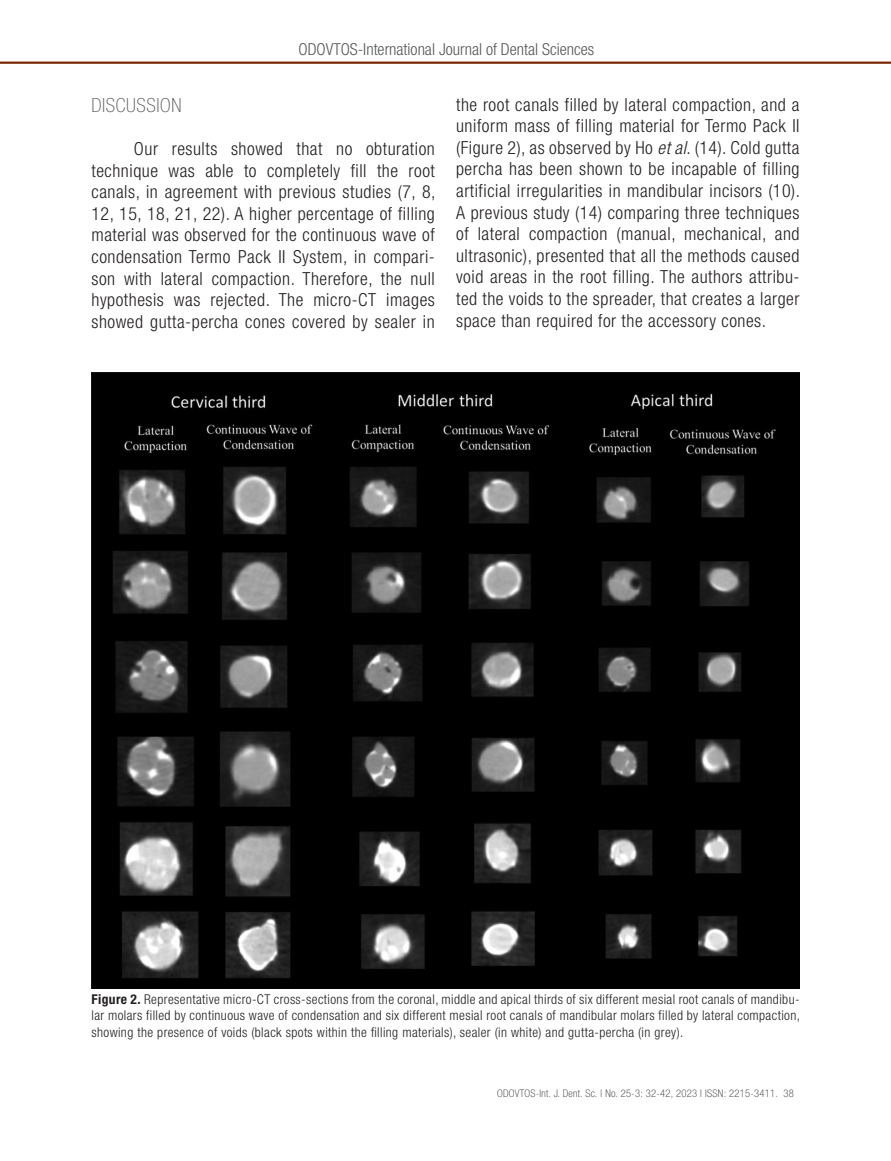
<style>
.page{position:relative;width:891px;height:1161px;background:#fff}
.page>*{position:absolute;margin:0;border:0;box-sizing:border-box;transform-origin:0 0}
.Subtitulo_1{font:100 condensed 19.5px "Helvetica Neue LT Std";letter-spacing:.03em;color:#57585a}
.Texto_general_con_sangría{font:300 condensed 18px/21.6px "Helvetica Neue LT Std";letter-spacing:.03em;color:#231f20;text-align:justify}
.t1{font:300 condensed 16.5px "Helvetica Neue LT Std";color:#57585a}
.fuentes_de_tablas{font:300 condensed 13.5px/16.2px "Helvetica Neue LT Std";letter-spacing:.03em;color:#231f20;text-align:justify}
.t2{font:100 condensed 10.5px "Helvetica Neue LT Std";letter-spacing:.03em;color:#231f20}
.s1{font-style:italic}
.s2{font-weight:700}
</style>
<div class="page">
<svg style="left:0;top:62px;width:891px;height:2px;background:#863b1b"></svg>
<img style="left:91px;top:372px;width:709px;height:617px">
<p class="t1" style="left:299px;top:40px;width:297px">ODOVTOS-International Journal of Dental Sciences</p>
<p class="Subtitulo_1" style="left:91px;top:94px;width:92px">DISCUSSION</p>
<p class="Texto_general_con_sangría" style="left:91px;top:138px;width:346px;text-indent:43px">Our results showed that no obturation technique was able to completely fill the root canals, in agreement with previous studies (7, 8, 12, 15, 18, 21, 22). A higher percentage of filling material was observed for the continuous wave of condensation Termo Pack II System, in compari&shy;son with lateral compaction. Therefore, the null hypothesis was rejected. The micro-CT images showed gutta-percha cones covered by sealer in</p>
<p class="Texto_general_con_sangría" style="left:456px;top:93px;width:346px">the root canals filled by lateral compaction, and a uniform mass of filling material for Termo Pack II (Figure 2), as observed by Ho <span class="s1">et al</span>. (14). Cold gutta percha has been shown to be incapable of filling artificial irregularities in mandibular incisors (10).<br>A previous study (14) comparing three techniques of lateral compaction (manual, mechanical, and ultrasonic), presented that all the methods caused void areas in the root filling. The authors attribu&shy;ted the voids to the spreader, that creates a larger space than required for the accessory cones.</p>
<p class="fuentes_de_tablas" style="left:91px;top:991px;width:710px"><span class="s2">Figure 2.</span> Representative micro-CT cross-sections from the coronal, middle and apical thirds of six different mesial root canals of mandibu&shy;lar molars filled by continuous wave of condensation and six different mesial root canals of mandibular molars filled by lateral compaction, showing the presence of voids (black spots within the filling materials), sealer (in white) and gutta-percha (in grey).</p>
<p class="t2" style="left:497px;top:1088px;width:298px">ODOVTOS-Int. J. Dent. Sc. | No. 25-3: 32-42, 2023 I ISSN: 2215-3411. 38</p>
</div>
